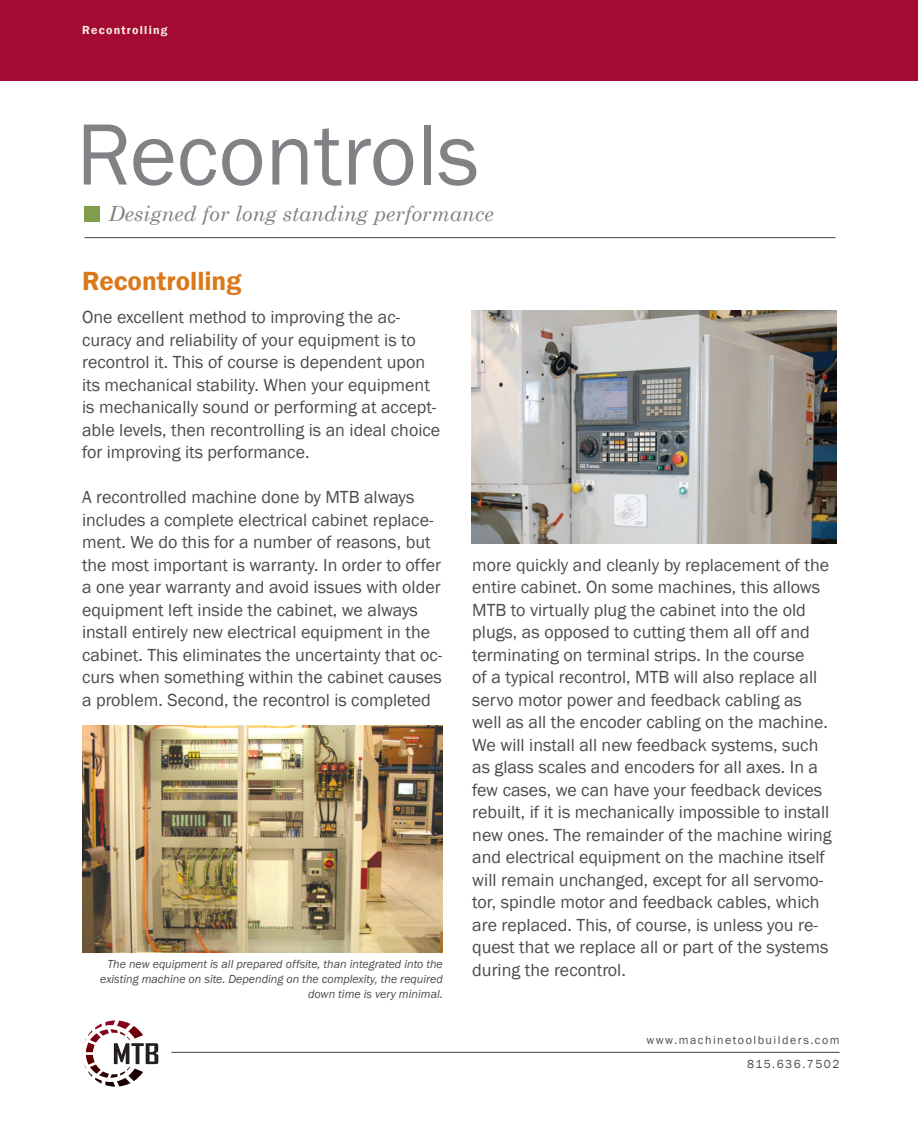
<style>
.page{position:relative;width:918px;height:1134px;background:#fff}
.page>*{position:absolute;margin:0;border:0;box-sizing:border-box;transform-origin:0 0}
.t1{font:90px "Franklin Gothic";color:#808285}
.t2{font:600 27px "Franklin Gothic";color:#da7919}
.t3{font:italic 21px "Century Schoolbook";color:#808285}
.t4{font:18px/22.5px "Franklin Gothic";color:#4b4c4d}
.t5{font:italic 12px/15px "Franklin Gothic";color:#4b4c4d;text-align:right}
.t6{font:12px "Franklin Gothic";letter-spacing:.125em;color:#4b4c4d}
.t7{font:600 12px "Franklin Gothic";letter-spacing:.1em;color:#f4eed9}
</style>
<div class="page">
<hr style="left:85px;top:237px;width:750px;height:1px;background:#4b4c4d">
<div style="left:85px;top:206px;width:15px;height:16px;background:#829c4d"></div>
<img style="left:82px;top:726px;width:361px;height:226px">
<svg style="left:84px;top:1020px;width:74px;height:67px"></svg>
<hr style="left:171px;top:1052px;width:669px;height:1px;background:#4b4c4d">
<div style="left:0;top:0;width:918px;height:80px;background:#a30a34"></div>
<img style="left:471px;top:310px;width:366px;height:234px">
<p class="t7" style="left:82px;top:23px;width:87px">Recontrolling</p>
<p class="t1" style="left:76px;top:99px;width:404px">Recontrols</p>
<p class="t3" style="left:109px;top:198px;width:387px">Designed for long standing performance</p>
<p class="t2" style="left:82px;top:264px;width:161px">Recontrolling</p>
<p class="t4" style="left:82px;top:306px;width:360px">One excellent method to improving the ac&shy;curacy and reliability of your equipment is to recontrol it. This of course is dependent upon its mechanical stability. When your equipment is mechanically sound or performing at accept&shy;able levels, then recontrolling is an ideal choice for improving its performance.</p>
<p class="t4" style="left:82px;top:486px;width:362px">A recontrolled machine done by MTB always includes a complete electrical cabinet replace&shy;ment. We do this for a number of reasons, but the most important is warranty. In order to offer a one year warranty and avoid issues with older equipment left inside the cabinet, we always install entirely new electrical equipment in the cabinet. This eliminates the uncertainty that oc&shy;curs when something within the cabinet causes a problem. Second, the recontrol is completed</p>
<p class="t5" style="left:100px;top:956px;width:344px">The new equipment is all prepared offsite, than integrated into the existing machine on site. Depending on the complexity, the required down time is very minimal.</p>
<p class="t4" style="left:472px;top:554px;width:361px">more quickly and cleanly by replacement of the entire cabinet. On some machines, this allows MTB to virtually plug the cabinet into the old plugs, as opposed to cutting them all off and terminating on terminal strips. In the course<br>of a typical recontrol, MTB will also replace all servo motor power and feedback cabling as well as all the encoder cabling on the machine.<br>We will install all new feedback systems, such as glass scales and encoders for all axes. In a few cases, we can have your feedback devices rebuilt, if it is mechanically impossible to install new ones. The remainder of the machine wiring and electrical equipment on the machine itself will remain unchanged, except for all servomo&shy;tor, spindle motor and feedback cables, which are replaced. This, of course, is unless you re&shy;quest that we replace all or part of the systems during the recontrol.</p>
<p class="t6" style="left:646px;top:1033px;width:195px">www.machinetoolbuilders.com</p>
<p class="t6" style="left:747px;top:1057px;width:94px">815.636.7502</p>
</div>
